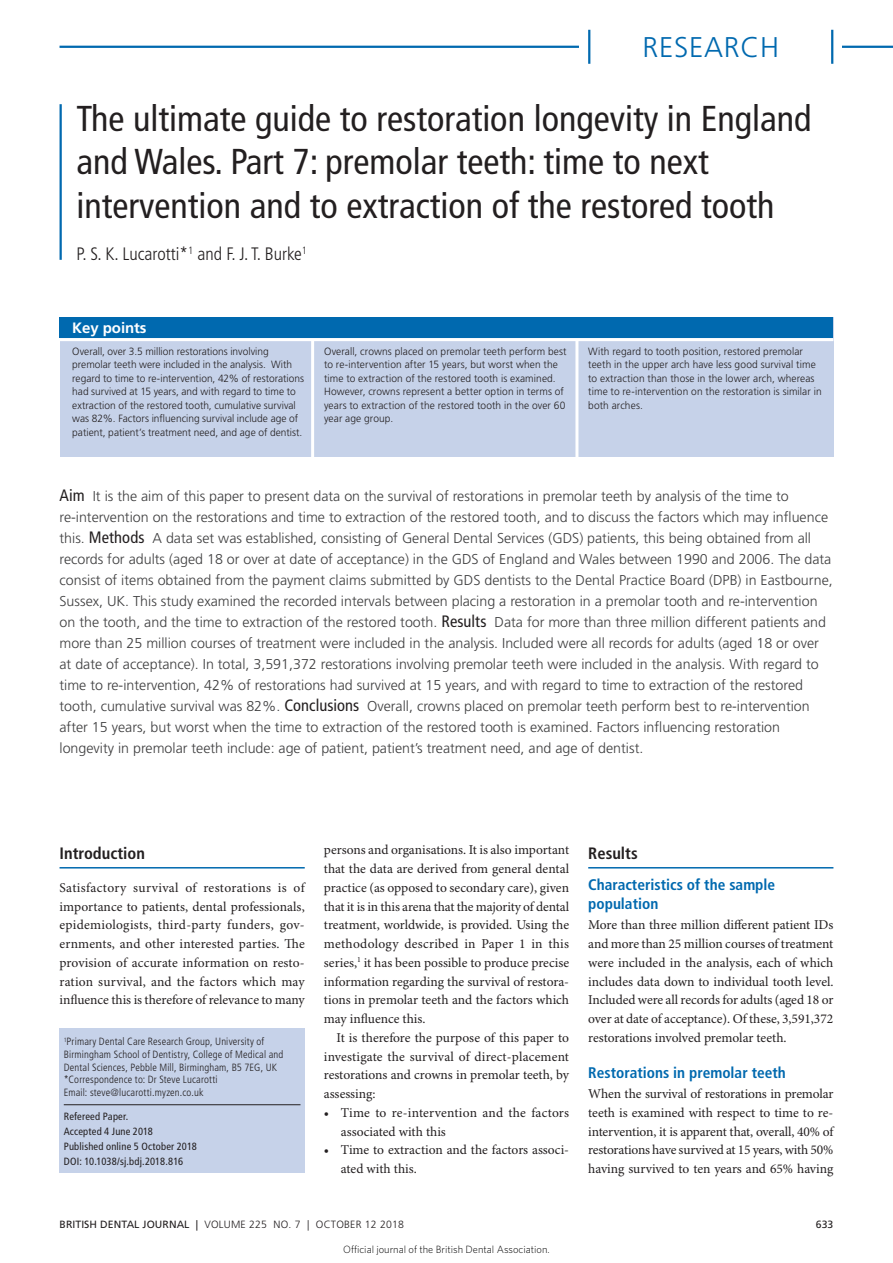
<style>
.page{position:relative;width:893px;height:1263px;background:#fff}
.page>*{position:absolute;margin:0;border:0;box-sizing:border-box;transform-origin:0 0}
.head{font:condensed 36px/43.2px "Frutiger LT Std";color:#231f20}
.t1{font:28.5px "Frutiger LT Std Light 2";letter-spacing:.025em;color:#0069af}
.author{font:300 condensed 18px "Frutiger LT Std";color:#231f20}
.crosshead_1{font:700 condensed 16.5px "Frutiger LT Std";color:#231f20}
.crosshead_2{font:700 condensed 15.3px/18.8px "Frutiger LT Std";color:#0069af}
.key_points_-_head{font:700 15px "Frutiger LT Std";letter-spacing:-.01em;color:#fff}
.abstract{font:300 14.25px/21px "Frutiger LT Std";color:#3e3e3f}
.body_fullout{font:13.5px/18.8px "Minion Pro";letter-spacing:-.005em;color:#231f20;text-align:justify}
.body{font:13.5px/18.8px "Minion Pro";letter-spacing:-.005em;color:#231f20;text-align:justify}
.key_points{font:300 10.5px/13.5px "Frutiger LT Std";letter-spacing:.005em;color:#231f20}
.author_biog{font:300 condensed 10.5px/12.8px "Frutiger LT Std";letter-spacing:.015em;color:#231f20}
.article_details{font:condensed 10.5px "Frutiger LT Std";letter-spacing:.015em;color:#231f20}
.page_footer{font:300 10.5px "Frutiger LT Std";letter-spacing:.02em;color:#231f20}
.t2{font:300 10.5px "Whitney";color:#000}
.page_footer-2{font:10.5px "Frutiger LT Std";color:#231f20}
.s1{font-weight:400;font-stretch:condensed;font-size:16.5px;color:#231f20}
.s2{font-weight:400}
</style>
<div class="page">
<hr style="left:60px;top:867px;width:245px;height:1px;background:#0069af">
<hr style="left:588px;top:867px;width:245px;height:1px;background:#0069af">
<hr style="left:60px;top:104px;width:2px;height:156px;background:#0069af">
<div style="left:60px;top:317px;width:773px;height:140px;background:#c6d2e9"></div>
<hr style="left:60px;top:338px;width:773px;height:3px;background:#fff">
<div style="left:60px;top:317px;width:773px;height:21px;background:#0069af"></div>
<hr style="left:311px;top:339px;width:3px;height:122px;background:#fff">
<hr style="left:575px;top:339px;width:3px;height:122px;background:#fff">
<div style="left:60px;top:1029px;width:245px;height:144px;background:#c6d2e9"></div>
<hr style="left:64px;top:1104px;width:236px;height:1px;background:#231f20">
<hr style="left:60px;top:46px;width:833px;height:2px;background:#0069af">
<div style="left:580px;top:30px;width:262px;height:34px;background:#fff"></div>
<hr style="left:831px;top:30px;width:2px;height:34px;background:#0069af">
<hr style="left:588px;top:30px;width:2px;height:34px;background:#0069af">
<h2 class="t1" style="left:643px;top:31px;width:138px">RESEARCH</h2>
<p class="head" style="left:77px;top:97px;width:737px">The ultimate guide to restoration longevity in England and Wales. Part 7: premolar teeth: time to next intervention and to extraction of the restored tooth</p>
<p class="author" style="left:77px;top:243px;width:232px">P. S. K. Lucarotti*<sup>1</sup> and F. J. T. Burke<sup>1</sup></p>
<p class="key_points_-_head" style="left:72px;top:319px;width:76px">Key points</p>
<p class="key_points" style="left:72px;top:344px;width:233px">Overall, over 3.5 million restorations involving premolar teeth were included in the analysis. With regard to time to re-intervention, 42% of restorations had survived at 15 years, and with regard to time to extraction of the restored tooth, cumulative survival was 82%. Factors influencing survival include age of patient, patient’s treatment need, and age of dentist.</p>
<p class="key_points" style="left:324px;top:344px;width:244px">Overall, crowns placed on premolar teeth perform best to re-intervention after 15 years, but worst when the time to extraction of the restored tooth is examined.<br>However, crowns represent a better option in terms of years to extraction of the restored tooth in the over 60 year age group.</p>
<p class="key_points" style="left:588px;top:344px;width:235px">With regard to tooth position, restored premolar teeth in the upper arch have less good survival time to extraction than those in the lower arch, whereas time to re-intervention on the restoration is similar in both arches.</p>
<p class="abstract" style="left:60px;top:486px;width:775px"><span class="s1">Aim</span> It is the aim of this paper to present data on the survival of restorations in premolar teeth by analysis of the time to re‑intervention on the restorations and time to extraction of the restored tooth, and to discuss the factors which may influence this. <span class="s1">Methods</span> A data set was established, consisting of General Dental Services (GDS) patients, this being obtained from all records for adults (aged 18 or over at date of acceptance) in the GDS of England and Wales between 1990 and 2006. The data consist of items obtained from the payment claims submitted by GDS dentists to the Dental Practice Board (DPB) in Eastbourne, Sussex, UK. This study examined the recorded intervals between placing a restoration in a premolar tooth and re-intervention on the tooth, and the time to extraction of the restored tooth. <span class="s1">Results</span> Data for more than three million different patients and more than 25 million courses of treatment were included in the analysis. Included were all records for adults (aged 18 or over at date of acceptance). In total, 3,591,372 restorations involving premolar teeth were included in the analysis. With regard to time to re-intervention, 42% of restorations had survived at 15 years, and with regard to time to extraction of the restored tooth, cumulative survival was 82%. <span class="s1">Conclusions</span> Overall, crowns placed on premolar teeth perform best to re-intervention after 15 years, but worst when the time to extraction of the restored tooth is examined. Factors influencing restoration longevity in premolar teeth include: age of patient, patient’s treatment need, and age of dentist.</p>
<p class="crosshead_1" style="left:60px;top:843px;width:87px">Introduction</p>
<p class="body_fullout" style="left:60px;top:879px;width:247px">Satisfactory survival of restorations is of importance to patients, dental professionals, epidemiologists, third-party funders, gov&shy;ernments, and other interested parties. The provision of accurate information on resto&shy;ration survival, and the factors which may influence this is therefore of relevance to many</p>
<p class="author_biog" style="left:64px;top:1035px;width:221px"><sup>1</sup>Primary Dental Care Research Group, University of Birmingham School of Dentistry, College of Medical and Dental Sciences, Pebble Mill, Birmingham, B5 7EG, UK *Correspondence to: Dr Steve Lucarotti<br>Email: steve@lucarotti.myzen.co.uk</p>
<p class="article_details" style="left:64px;top:1110px;width:66px">Refereed Paper.</p>
<p class="article_details" style="left:64px;top:1125px;width:91px">Accepted 4 June 2018</p>
<p class="article_details" style="left:64px;top:1140px;width:135px">Published online 5 October 2018</p>
<p class="article_details" style="left:64px;top:1155px;width:121px">DOI: 10.1038/sj.bdj.2018.816</p>
<p class="body_fullout" style="left:324px;top:841px;width:247px">persons and organisations. It is also important that the data are derived from general dental practice (as opposed to secondary care), given that it is in this arena that the majority of dental treatment, worldwide, is provided. Using the methodology described in Paper 1 in this series,<sup>1</sup> it has been possible to produce precise information regarding the survival of restora&shy;tions in premolar teeth and the factors which may influence this.</p>
<p class="body" style="left:324px;top:1029px;width:247px;text-indent:13px">It is therefore the purpose of this paper to investigate the survival of direct-placement restorations and crowns in premolar teeth, by assessing:</p>
<p class="body_fullout" style="left:341px;top:1104px;width:230px;text-indent:-17px">• Time to re-intervention and the factors associated with this</p>
<p class="body_fullout" style="left:341px;top:1141px;width:230px;text-indent:-17px">• Time to extraction and the factors associ&shy;ated with this.</p>
<p class="crosshead_1" style="left:588px;top:843px;width:51px">Results</p>
<p class="crosshead_2" style="left:588px;top:876px;width:188px">Characteristics of the sample population</p>
<p class="body_fullout" style="left:588px;top:916px;width:247px">More than three million different patient IDs and more than 25 million courses of treatment were included in the analysis, each of which includes data down to individual tooth level.<br>Included were all records for adults (aged 18 or over at date of acceptance). Of these, 3,591,372 restorations involved premolar teeth.</p>
<p class="crosshead_2" style="left:588px;top:1063px;width:199px">Restorations in premolar teeth</p>
<p class="body_fullout" style="left:588px;top:1085px;width:247px">When the survival of restorations in premolar teeth is examined with respect to time to re&shy;intervention, it is apparent that, overall, 40% of restorations have survived at 15 years, with 50% having survived to ten years and 65% having</p>
<p class="page_footer" style="left:60px;top:1219px;width:346px"><span class="s2">BRITISH DENTAL JOURNAL |</span> VOLUME 225 NO. 7 | OCTOBER 12 2018</p>
<p class="page_footer-2" style="left:816px;top:1218px;width:19px">633</p>
<p class="t2" style="left:343px;top:1243px;width:208px">Official journal of the British Dental Association.</p>
</div>
